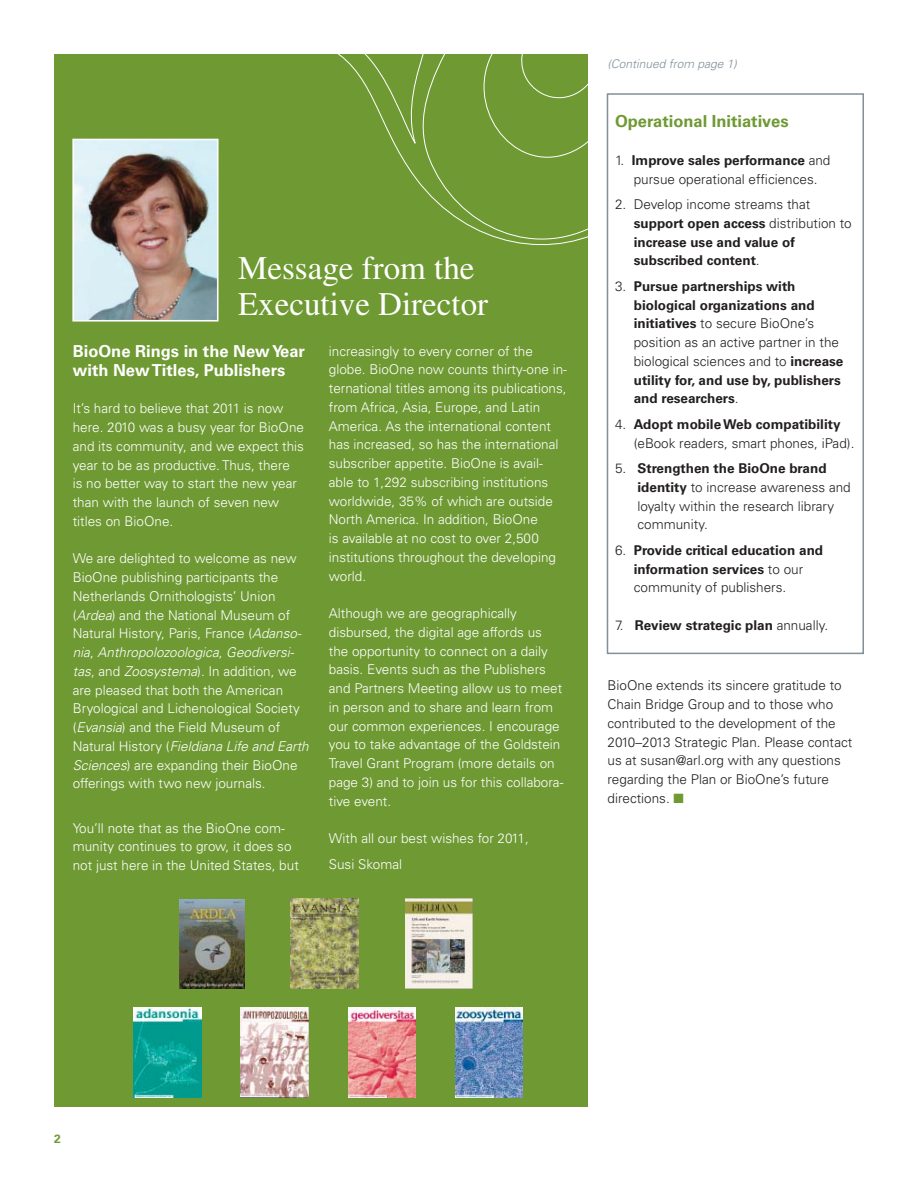
<style>
.page{position:relative;width:918px;height:1188px;background:#fff}
.page>*{position:absolute;margin:0;border:0;box-sizing:border-box;transform-origin:0 0}
.t1{font:33px/36px "Times";color:#fff}
.t2{font:700 16.5px/18.8px "Univers";color:#fff}
.t3{font:700 16.5px "Univers";color:#6e9933}
.t4{font:300 13.5px/18.8px "Univers";color:#fff}
.t5{font:300 13.5px/18.8px "Univers";color:#231f20}
.t6{font:700 13.5px/18.8px "Univers";color:#231f20}
.t7{font:italic 300 12px "Univers";color:#828f97}
.t8{font:700 12px "Univers";color:#6e9933}
.s1{font-style:italic}
.s2{font-weight:700}
.s3{font-weight:300}
.s4{color:#6e9933}
</style>
<div class="page">
<div style="left:54px;top:54px;width:533px;height:1053px;background:#6e9933"></div>
<svg style="left:337px;top:54px;width:251px;height:192px"></svg>
<svg style="left:585px;top:60px;width:22px;height:347px"></svg>
<img style="left:75px;top:142px;width:141px;height:177px">
<div style="left:72px;top:139px;width:147px;height:183px;border:2px solid #fff"></div>
<div style="left:607px;top:93px;width:257px;height:561px;border:2px solid #828f97"></div>
<img style="left:291px;top:898px;width:67px;height:90px">
<img style="left:405px;top:898px;width:67px;height:90px">
<img style="left:134px;top:1008px;width:67px;height:90px">
<img style="left:241px;top:1008px;width:67px;height:90px">
<img style="left:348px;top:1008px;width:68px;height:90px">
<img style="left:455px;top:1008px;width:68px;height:90px">
<img style="left:179px;top:900px;width:65px;height:88px">
<h1 class="t1" style="left:238px;top:253px;width:252px">Message from the<br>Executive Director</h1>
<p class="t2" style="left:73px;top:344px;width:234px">BioOne Rings in the New Year with New Titles, Publishers</p>
<p class="t4" style="left:73px;top:401px;width:233px">It’s hard to believe that 2011 is now here. 2010 was a busy year for BioOne and its community, and we expect this year to be as productive. Thus, there<br>is no better way to start the new year than with the launch of seven new titles on BioOne.</p>
<p class="t4" style="left:73px;top:551px;width:237px">We are delighted to welcome as new BioOne publishing participants the Netherlands Ornithologists’ Union (<span class="s1">Ardea</span>) and the National Museum of Natural History, Paris, France (<span class="s1">Adanso&shy;nia</span>, <span class="s1">Anthropolozoologica</span>, <span class="s1">Geodiversi&shy;tas</span>, and <span class="s1">Zoosystema</span>). In addition, we are pleased that both the American Bryological and Lichenological Society (<span class="s1">Evansia</span>) and the Field Museum of Natural History (<span class="s1">Fieldiana Life and Earth Sciences</span>) are expanding their BioOne offerings with two new journals.</p>
<p class="t4" style="left:73px;top:820px;width:228px">You’ll note that as the BioOne com&shy;munity continues to grow, it does so not just here in the United States, but</p>
<p class="t4" style="left:329px;top:343px;width:240px">increasingly to every corner of the globe. BioOne now counts thirty-one in&shy;ternational titles among its publications, from Africa, Asia, Europe, and Latin America. As the international content has increased, so has the international subscriber appetite. BioOne is avail&shy;able to 1,292 subscribing institutions worldwide, 35% of which are outside North America. In addition, BioOne<br>is available at no cost to over 2,500 institutions throughout the developing world.</p>
<p class="t4" style="left:329px;top:605px;width:236px">Although we are geographically disbursed, the digital age affords us the opportunity to connect on a daily basis. Events such as the Publishers and Partners Meeting allow us to meet in person and to share and learn from our common experiences. I encourage you to take advantage of the Goldstein Travel Grant Program (more details on page 3) and to join us for this collabora&shy;tive event.</p>
<p class="t4" style="left:329px;top:827px;width:201px;line-height:25.5px">With all our best wishes for 2011,<br>Susi Skomal</p>
<p class="t7" style="left:608px;top:60px;width:131px">(Continued from page 1)</p>
<p class="t3" style="left:615px;top:115px;width:175px">Operational Initiatives</p>
<p class="t5" style="left:615px;top:152px;width:217px;text-align:center">1. <span class="s2">Improve sales performance</span> and pursue operational efficiences.</p>
<p class="t6" style="left:634px;top:196px;width:220px;text-indent:-19px"><span class="s3">2. Develop income streams that </span>support open access <span class="s3">distribution to </span>increase use and value of subscribed content<span class="s3">.</span></p>
<p class="t6" style="left:634px;top:278px;width:211px;text-indent:-19px"><span class="s3">3.</span> Pursue partnerships with biological organizations and initiatives <span class="s3">to secure BioOne’s position as an active partner in the biological sciences and to</span> increase utility for, and use by, publishers and researchers<span class="s3">.</span></p>
<p class="t5" style="left:634px;top:416px;width:222px;text-indent:-19px">4. <span class="s2">Adopt mobile Web compatibility </span>(eBook readers, smart phones, iPad).</p>
<p class="t5" style="left:638px;top:460px;width:215px;text-indent:-23px">5. <span class="s2">Strengthen the BioOne brand identity</span> to increase awareness and loyalty within the research library community.</p>
<p class="t6" style="left:634px;top:542px;width:191px;text-indent:-19px"><span class="s3">6.</span> Provide critical education and information services <span class="s3">to our community of publishers.</span></p>
<p class="t6" style="left:615px;top:617px;width:215px"><span class="s3">7.</span> Review strategic plan <span class="s3">annually.</span></p>
<p class="t5" style="left:608px;top:678px;width:246px">BioOne extends its sincere gratitude to Chain Bridge Group and to those who contributed to the development of the 2010–2013 Strategic Plan. Please contact us at susan@arl.org with any questions regarding the Plan or BioOne’s future directions. <span class="s4">■</span></p>
<p class="t8" style="left:54px;top:1134px;width:8px">2</p>
</div>
